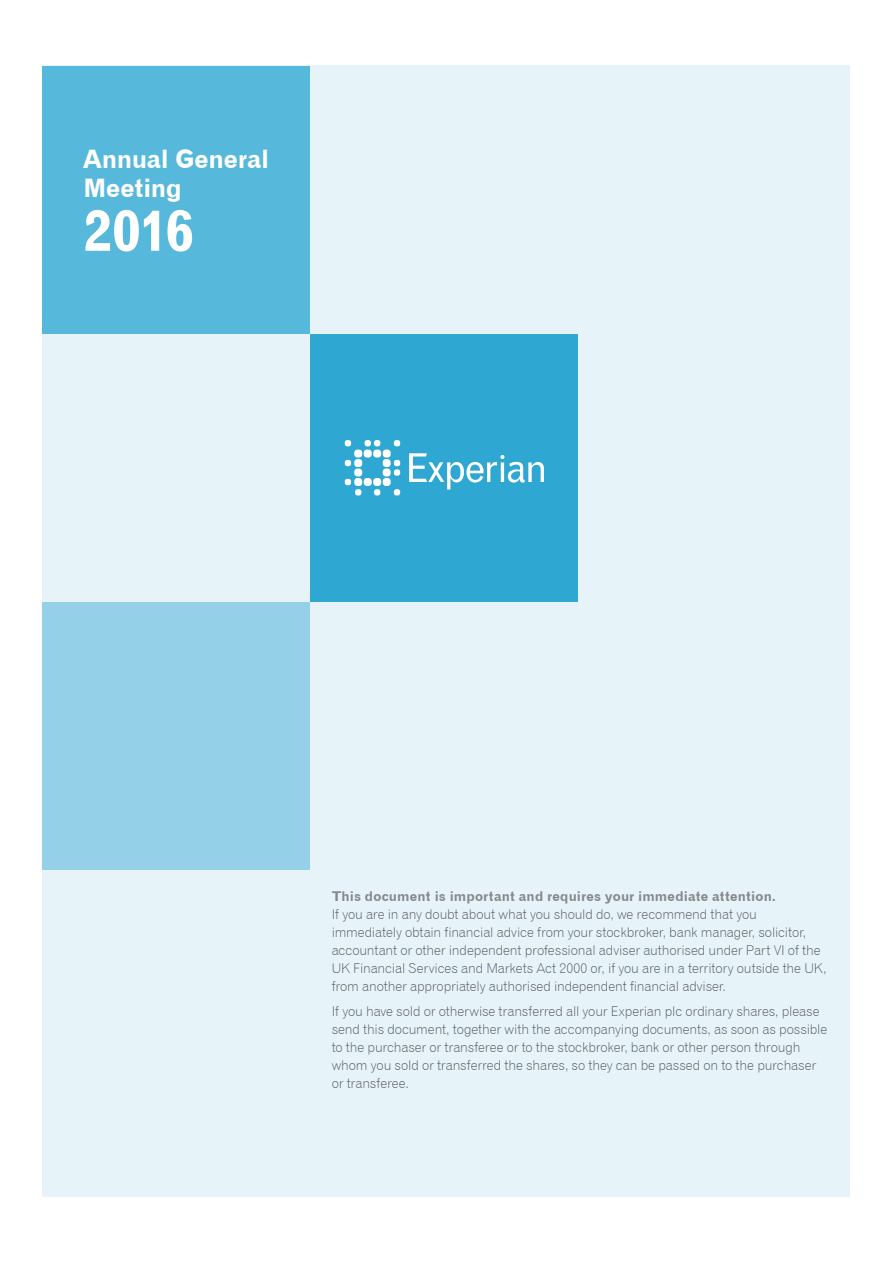
<style>
.page{position:relative;width:893px;height:1263px;background:#fff}
.page>*{position:absolute;margin:0;border:0;box-sizing:border-box;transform-origin:0 0}
.t1{font:57.45px "Gothic 720 BT Bold B";color:#fff}
.t2{font:25.5px/28.5px "Gothic 720 BT Bold B";letter-spacing:-.01em;color:#fff}
.t3{font:13.5px/18px "Gothic 720 BT Light B";letter-spacing:-.01em;color:#55565a}
.t4{font:13.5px "Gothic 720 BT Bold B";letter-spacing:.01em;color:#88888b}
</style>
<div class="page">
<div style="left:43px;top:66px;width:807px;height:1131px;background:#e6f4fa"></div>
<div style="left:310px;top:334px;width:268px;height:268px;background:#2ea7d2"></div>
<div style="left:43px;top:602px;width:267px;height:268px;background:#94d1e8"></div>
<svg style="left:409px;top:453px;width:135px;height:36px"></svg>
<div style="left:354px;top:450px;width:8px;height:7px;background:#fff;border-radius:3px"></div>
<div style="left:364px;top:450px;width:8px;height:7px;background:#fff;border-radius:3px"></div>
<div style="left:373px;top:450px;width:8px;height:7px;background:#fff;border-radius:3px"></div>
<div style="left:383px;top:450px;width:8px;height:7px;background:#fff;border-radius:3px"></div>
<div style="left:354px;top:459px;width:8px;height:8px;background:#fff;border-radius:3px"></div>
<div style="left:383px;top:459px;width:8px;height:8px;background:#fff;border-radius:3px"></div>
<div style="left:354px;top:468px;width:8px;height:8px;background:#fff;border-radius:3px"></div>
<div style="left:383px;top:468px;width:8px;height:8px;background:#fff;border-radius:3px"></div>
<svg style="left:354px;top:478px;width:8px;height:8px"></svg>
<div style="left:364px;top:478px;width:8px;height:8px;background:#fff;border-radius:3px"></div>
<div style="left:373px;top:478px;width:8px;height:8px;background:#fff;border-radius:3px"></div>
<div style="left:383px;top:478px;width:8px;height:8px;background:#fff;border-radius:3px"></div>
<svg style="left:394px;top:440px;width:6px;height:6px"></svg>
<svg style="left:365px;top:440px;width:15px;height:6px"></svg>
<svg style="left:345px;top:440px;width:6px;height:6px"></svg>
<svg style="left:345px;top:460px;width:6px;height:6px"></svg>
<svg style="left:394px;top:460px;width:6px;height:6px"></svg>
<div style="left:394px;top:469px;width:6px;height:7px;background:#fff;border-radius:3px"></div>
<svg style="left:394px;top:489px;width:6px;height:6px"></svg>
<svg style="left:374px;top:489px;width:6px;height:6px"></svg>
<svg style="left:345px;top:479px;width:16px;height:16px"></svg>
<div style="left:43px;top:66px;width:267px;height:268px;background:#56b8db"></div>
<h2 class="t2" style="left:83px;top:145px;width:188px">Annual General<br>Meeting</h2>
<h1 class="t1" style="left:83px;top:195px;width:113px">2016</h1>
<p class="t4" style="left:332px;top:888px;width:445px">This document is important and requires your immediate attention.</p>
<p class="t3" style="left:332px;top:905px;width:496px">If you are in any doubt about what you should do, we recommend that you immediately obtain financial advice from your stockbroker, bank manager, solicitor, accountant or other independent professional adviser authorised under Part VI of the UK Financial Services and Markets Act 2000 or, if you are in a territory outside the UK, from another appropriately authorised independent financial adviser.</p>
<p class="t3" style="left:332px;top:1001px;width:497px">If you have sold or otherwise transferred all your Experian plc ordinary shares, please send this document, together with the accompanying documents, as soon as possible to the purchaser or transferee or to the stockbroker, bank or other person through whom you sold or transferred the shares, so they can be passed on to the purchaser or transferee.</p>
</div>
